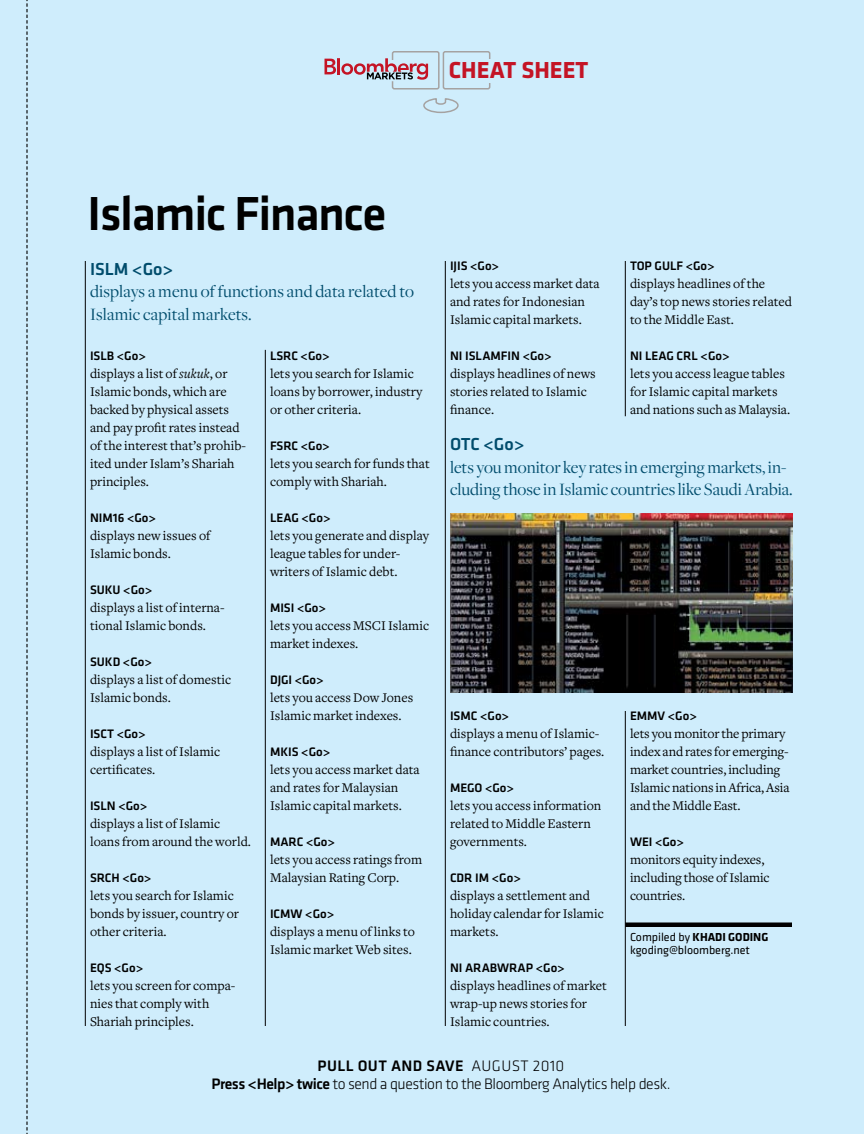
<style>
.page{position:relative;width:864px;height:1134px;background:#cfedfc}
.page>*{position:absolute;margin:0;border:0;box-sizing:border-box;transform-origin:0 0}
.t1{font:500 49.5px "Klavika";letter-spacing:-.03em;color:#000}
.t2{font:700 24px "Klavika";color:#c41425}
.t3{font:18px/22.5px "Freight Disp";color:#004c6c}
.t4{font:500 18px "Klavika";color:#004c6c}
.t5{font:300 15.75px/18px "Klavika";letter-spacing:-.03em;color:#000}
.t6{font:500 15.75px "Klavika";color:#000}
.t7{font:13.8px/18px "Freight Text";color:#000}
.t8{font:500 12.75px "Klavika";color:#000}
.t9{font:12px/13.5px "Klavika";color:#000}
.s1{font-style:italic}
.s2{font-weight:700}
.s3{font-weight:500}
</style>
<div class="page">
<hr style="left:85px;top:261px;width:1px;height:765px;background:#000">
<hr style="left:265px;top:350px;width:1px;height:676px;background:#000">
<hr style="left:445px;top:261px;width:1px;height:765px;background:#000">
<hr style="left:625px;top:711px;width:1px;height:315px;background:#000">
<hr style="left:625px;top:261px;width:1px;height:155px;background:#000">
<img style="left:450px;top:513px;width:342px;height:180px">
<svg style="left:26px;top:0;width:2px;height:1134px"></svg>
<div style="left:392px;top:51px;width:48px;height:39px;border:2px solid #a5a2a1;border-radius:2px"></div>
<div style="left:443px;top:51px;width:47px;height:39px;border:2px solid #a5a2a1;border-radius:2px"></div>
<svg style="left:423px;top:98px;width:36px;height:15px"></svg>
<div style="left:449px;top:59px;width:162px;height:23px;background:#cfedfc"></div>
<svg style="left:324px;top:58px;width:104px;height:23px"></svg>
<div style="left:625px;top:922px;width:167px;height:5px;background:#000"></div>
<h2 class="t2" style="left:449px;top:57px;width:141px">CHEAT SHEET</h2>
<h1 class="t1" style="left:87px;top:186px;width:301px">Islamic Finance</h1>
<h3 class="t4" style="left:90px;top:259px;width:85px">ISLM &lt;Go&gt;</h3>
<h3 class="t3" style="left:90px;top:280px;width:325px">displays a menu of functions and data related to<br>Islamic capital markets.</h3>
<p class="t8" style="left:90px;top:349px;width:57px">ISLB &lt;Go&gt;</p>
<p class="t7" style="left:90px;top:365px;width:157px">displays a list of <span class="s1">sukuk</span>, or<br>Islamic bonds, which are backed by physical assets and pay profit rates instead of the interest that’s prohib&shy;ited under Islam’s Shariah principles.</p>
<p class="t8" style="left:90px;top:511px;width:67px">NIM16 &lt;Go&gt;</p>
<p class="t7" style="left:90px;top:527px;width:122px">displays new issues of<br>Islamic bonds.</p>
<p class="t8" style="left:90px;top:583px;width:64px">SUKU &lt;Go&gt;</p>
<p class="t7" style="left:90px;top:599px;width:136px">displays a list of interna&shy;tional Islamic bonds.</p>
<p class="t8" style="left:90px;top:655px;width:63px">SUKD &lt;Go&gt;</p>
<p class="t7" style="left:90px;top:671px;width:143px">displays a list of domestic<br>Islamic bonds.</p>
<p class="t8" style="left:90px;top:727px;width:57px">ISCT &lt;Go&gt;</p>
<p class="t7" style="left:90px;top:743px;width:132px">displays a list of Islamic certificates.</p>
<p class="t8" style="left:90px;top:799px;width:59px">ISLN &lt;Go&gt;</p>
<p class="t7" style="left:90px;top:815px;width:163px">displays a list of Islamic loans from around the world.</p>
<p class="t8" style="left:90px;top:871px;width:63px">SRCH &lt;Go&gt;</p>
<p class="t7" style="left:90px;top:887px;width:150px">lets you search for Islamic bonds by issuer, country or other criteria.</p>
<p class="t8" style="left:90px;top:961px;width:55px">EQS &lt;Go&gt;</p>
<p class="t7" style="left:90px;top:977px;width:147px">lets you screen for compa&shy;nies that comply with<br>Shariah principles.</p>
<p class="t8" style="left:270px;top:349px;width:61px">LSRC &lt;Go&gt;</p>
<p class="t7" style="left:270px;top:365px;width:154px">lets you search for Islamic loans by borrower, industry or other criteria.</p>
<p class="t8" style="left:270px;top:439px;width:61px">FSRC &lt;Go&gt;</p>
<p class="t7" style="left:270px;top:455px;width:161px">lets you search for funds that comply with Shariah.</p>
<p class="t8" style="left:270px;top:511px;width:62px">LEAG &lt;Go&gt;</p>
<p class="t7" style="left:270px;top:527px;width:160px">lets you generate and display league tables for under&shy;writers of Islamic debt.</p>
<p class="t8" style="left:270px;top:601px;width:58px">MISI &lt;Go&gt;</p>
<p class="t7" style="left:270px;top:617px;width:161px">lets you access MSCI Islamic market indexes.</p>
<p class="t8" style="left:270px;top:673px;width:55px">DJGI &lt;Go&gt;</p>
<p class="t7" style="left:270px;top:689px;width:145px">lets you access Dow Jones<br>Islamic market indexes.</p>
<p class="t8" style="left:270px;top:745px;width:62px">MKIS &lt;Go&gt;</p>
<p class="t7" style="left:270px;top:761px;width:151px">lets you access market data and rates for Malaysian<br>Islamic capital markets.</p>
<p class="t8" style="left:270px;top:835px;width:66px">MARC &lt;Go&gt;</p>
<p class="t7" style="left:270px;top:851px;width:154px">lets you access ratings from<br>Malaysian Rating Corp.</p>
<p class="t8" style="left:270px;top:907px;width:66px">ICMW &lt;Go&gt;</p>
<p class="t7" style="left:270px;top:923px;width:146px">displays a menu of links to<br>Islamic market Web sites.</p>
<p class="t8" style="left:450px;top:259px;width:51px">IJIS &lt;Go&gt;</p>
<p class="t7" style="left:450px;top:275px;width:151px">lets you access market data and rates for Indonesian<br>Islamic capital markets.</p>
<p class="t8" style="left:450px;top:349px;width:103px">NI ISLAMFIN &lt;Go&gt;</p>
<p class="t7" style="left:450px;top:365px;width:147px">displays headlines of news stories related to Islamic finance.</p>
<p class="t8" style="left:630px;top:259px;width:86px">TOP GULF &lt;Go&gt;</p>
<p class="t7" style="left:630px;top:275px;width:163px">displays headlines of the day’s top news stories related to the Middle East.</p>
<p class="t8" style="left:630px;top:349px;width:101px">NI LEAG CRL &lt;Go&gt;</p>
<p class="t7" style="left:630px;top:365px;width:162px">lets you access league tables for Islamic capital markets and nations such as Malaysia.</p>
<h3 class="t4" style="left:450px;top:434px;width:76px">OTC &lt;Go&gt;</h3>
<h3 class="t3" style="left:450px;top:456px;width:344px">lets you monitor key rates in emerging markets, in&shy;cluding those in Islamic countries like Saudi Arabia.</h3>
<p class="t8" style="left:450px;top:709px;width:61px">ISMC &lt;Go&gt;</p>
<p class="t7" style="left:450px;top:725px;width:156px">displays a menu of Islamic&shy;finance contributors’ pages.</p>
<p class="t8" style="left:450px;top:781px;width:66px">MEGO &lt;Go&gt;</p>
<p class="t7" style="left:450px;top:797px;width:153px">lets you access information related to Middle Eastern governments.</p>
<p class="t8" style="left:450px;top:871px;width:72px">CDR IM &lt;Go&gt;</p>
<p class="t7" style="left:450px;top:887px;width:155px">displays a settlement and holiday calendar for Islamic markets.</p>
<p class="t8" style="left:450px;top:961px;width:116px">NI ARABWRAP &lt;Go&gt;</p>
<p class="t7" style="left:450px;top:977px;width:158px">displays headlines of market wrap-up news stories for<br>Islamic countries.</p>
<p class="t8" style="left:630px;top:709px;width:68px">EMMV &lt;Go&gt;</p>
<p class="t7" style="left:630px;top:725px;width:161px">lets you monitor the primary index and rates for emerging&shy;market countries, including<br>Islamic nations in Africa, Asia and the Middle East.</p>
<p class="t8" style="left:630px;top:835px;width:56px">WEI &lt;Go&gt;</p>
<p class="t7" style="left:630px;top:851px;width:141px">monitors equity indexes, including those of Islamic countries.</p>
<p class="t9" style="left:630px;top:930px;width:140px">Compiled by <span class="s2">KHADI GODING </span>kgoding@bloomberg.net</p>
<p class="t5" style="left:212px;top:1057px;width:460px;text-indent:260px">August 2010<br><span class="s3">Press &lt;Help&gt; twice</span> to send a question to the Bloomberg Analytics help desk.</p>
<p class="t6" style="left:318px;top:1057px;width:10px">pull</p>
<p class="t6" style="left:358px;top:1057px;width:11px">out</p>
<p class="t6" style="left:391px;top:1057px;width:12px">and</p>
<p class="t6" style="left:427px;top:1057px;width:10px">save</p>
</div>
